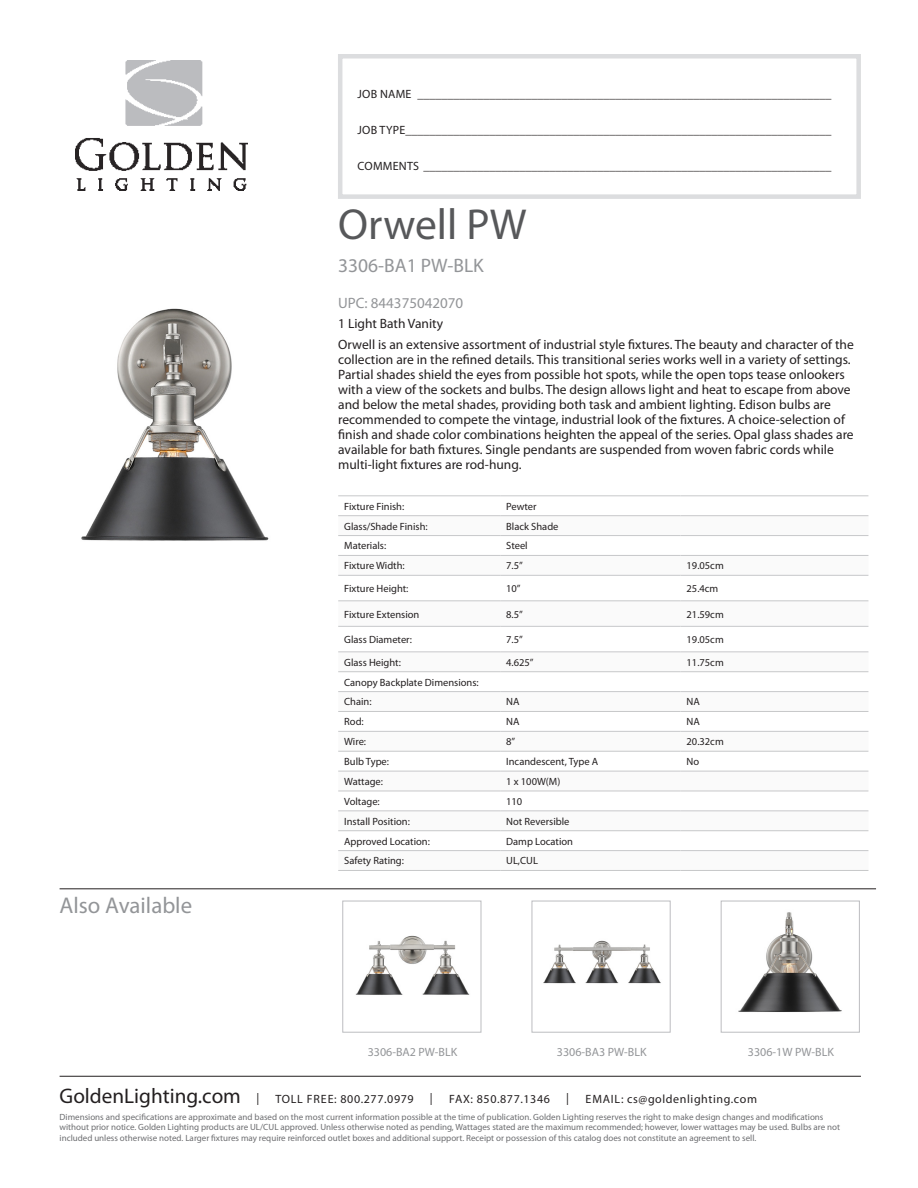
<style>
.page{position:relative;width:918px;height:1188px;background:#fff}
.page>*{position:absolute;margin:0;border:0;box-sizing:border-box;transform-origin:0 0}
.t1{font:43.5px "Myriad Pro";color:#57585a}
.t2{font:22.8px "Myriad Pro";color:#939598}
.t3{font:21.15px "Myriad Pro";color:#231f20}
.t4{font:19.5px "Myriad Pro";color:#939598}
.t5{font:15px "Myriad Pro";color:#939598}
.t6{font:13.5px/15px "Myriad Pro";color:#231f20}
.t7{font:12px "Myriad Pro";letter-spacing:.05em;color:#231f20}
.t8{font:12px "Myriad Pro";letter-spacing:.02em;color:#231f20}
.t9{font:12px "Myriad Pro";color:#939598}
.t10{font:10.5px "Myriad Pro";color:#231f20}
.t11{font:9px/10.5px "Myriad Pro";color:#6c6d70}
</style>
<div class="page">
<div style="left:338px;top:54px;width:523px;height:145px;border:4px solid #dcdddf"></div>
<img style="left:76px;top:61px;width:171px;height:129px">
<img style="left:81px;top:308px;width:188px;height:233px">
<img style="left:355px;top:935px;width:115px;height:60px">
<div style="left:343px;top:901px;width:138px;height:131px;border:1px solid #bcbdc0"></div>
<img style="left:543px;top:940px;width:118px;height:44px">
<div style="left:532px;top:901px;width:138px;height:131px;border:1px solid #bcbdc0"></div>
<img style="left:738px;top:912px;width:104px;height:100px">
<div style="left:721px;top:901px;width:139px;height:131px;border:1px solid #bcbdc0"></div>
<svg style="left:338px;top:516px;width:530px;height:336px"></svg>
<hr style="left:338px;top:515px;width:162px;height:1px;background:#c7c8ca">
<hr style="left:500px;top:515px;width:181px;height:1px;background:#c7c8ca">
<hr style="left:681px;top:515px;width:187px;height:1px;background:#c7c8ca">
<hr style="left:338px;top:535px;width:162px;height:1px;background:#c7c8ca">
<hr style="left:500px;top:535px;width:181px;height:1px;background:#c7c8ca">
<hr style="left:681px;top:535px;width:187px;height:1px;background:#c7c8ca">
<hr style="left:338px;top:555px;width:162px;height:1px;background:#c7c8ca">
<hr style="left:500px;top:555px;width:181px;height:1px;background:#c7c8ca">
<hr style="left:681px;top:555px;width:187px;height:1px;background:#c7c8ca">
<hr style="left:338px;top:575px;width:162px;height:1px;background:#c7c8ca">
<hr style="left:500px;top:575px;width:181px;height:1px;background:#c7c8ca">
<hr style="left:681px;top:575px;width:187px;height:1px;background:#c7c8ca">
<hr style="left:338px;top:601px;width:162px;height:1px;background:#c7c8ca">
<hr style="left:500px;top:601px;width:181px;height:1px;background:#c7c8ca">
<hr style="left:681px;top:601px;width:187px;height:1px;background:#c7c8ca">
<hr style="left:338px;top:626px;width:162px;height:1px;background:#c7c8ca">
<hr style="left:500px;top:626px;width:181px;height:1px;background:#c7c8ca">
<hr style="left:681px;top:626px;width:187px;height:1px;background:#c7c8ca">
<hr style="left:338px;top:652px;width:162px;height:1px;background:#c7c8ca">
<hr style="left:500px;top:652px;width:181px;height:1px;background:#c7c8ca">
<hr style="left:681px;top:652px;width:187px;height:1px;background:#c7c8ca">
<hr style="left:338px;top:671px;width:162px;height:1px;background:#c7c8ca">
<hr style="left:500px;top:671px;width:181px;height:1px;background:#c7c8ca">
<hr style="left:681px;top:671px;width:187px;height:1px;background:#c7c8ca">
<hr style="left:338px;top:691px;width:162px;height:1px;background:#c7c8ca">
<hr style="left:500px;top:691px;width:181px;height:1px;background:#c7c8ca">
<hr style="left:681px;top:691px;width:187px;height:1px;background:#c7c8ca">
<hr style="left:338px;top:711px;width:162px;height:1px;background:#c7c8ca">
<hr style="left:500px;top:711px;width:181px;height:1px;background:#c7c8ca">
<hr style="left:681px;top:711px;width:187px;height:1px;background:#c7c8ca">
<hr style="left:338px;top:731px;width:162px;height:1px;background:#c7c8ca">
<hr style="left:500px;top:731px;width:181px;height:1px;background:#c7c8ca">
<hr style="left:681px;top:731px;width:187px;height:1px;background:#c7c8ca">
<hr style="left:338px;top:751px;width:162px;height:1px;background:#c7c8ca">
<hr style="left:500px;top:751px;width:181px;height:1px;background:#c7c8ca">
<hr style="left:681px;top:751px;width:187px;height:1px;background:#c7c8ca">
<hr style="left:338px;top:771px;width:162px;height:1px;background:#c7c8ca">
<hr style="left:500px;top:771px;width:181px;height:1px;background:#c7c8ca">
<hr style="left:681px;top:771px;width:187px;height:1px;background:#c7c8ca">
<hr style="left:338px;top:791px;width:162px;height:1px;background:#c7c8ca">
<hr style="left:500px;top:791px;width:181px;height:1px;background:#c7c8ca">
<hr style="left:681px;top:791px;width:187px;height:1px;background:#c7c8ca">
<hr style="left:338px;top:811px;width:162px;height:1px;background:#c7c8ca">
<hr style="left:500px;top:811px;width:181px;height:1px;background:#c7c8ca">
<hr style="left:681px;top:811px;width:187px;height:1px;background:#c7c8ca">
<hr style="left:338px;top:830px;width:162px;height:1px;background:#c7c8ca">
<hr style="left:500px;top:830px;width:181px;height:1px;background:#c7c8ca">
<hr style="left:681px;top:830px;width:187px;height:1px;background:#c7c8ca">
<hr style="left:338px;top:850px;width:162px;height:1px;background:#c7c8ca">
<hr style="left:500px;top:850px;width:181px;height:1px;background:#c7c8ca">
<hr style="left:681px;top:850px;width:187px;height:1px;background:#c7c8ca">
<hr style="left:338px;top:870px;width:162px;height:1px;background:#c7c8ca">
<hr style="left:500px;top:870px;width:181px;height:1px;background:#c7c8ca">
<hr style="left:681px;top:870px;width:187px;height:1px;background:#c7c8ca">
<hr style="left:338px;top:496px;width:162px;height:1px;background:#c7c8ca">
<hr style="left:500px;top:496px;width:181px;height:1px;background:#c7c8ca">
<hr style="left:681px;top:496px;width:187px;height:1px;background:#c7c8ca">
<hr style="left:60px;top:889px;width:816px;height:1px;background:#231f20">
<hr style="left:60px;top:1076px;width:801px;height:1px;background:#231f20">
<p class="t7" style="left:358px;top:86px;width:475px">JOB NAME _____________________________________________________________________</p>
<p class="t7" style="left:358px;top:122px;width:475px">JOB TYPE_______________________________________________________________________</p>
<p class="t8" style="left:358px;top:158px;width:475px">COMMENTS ____________________________________________________________________</p>
<p class="t1" style="left:338px;top:198px;width:190px">Orwell PW</p>
<p class="t4" style="left:338px;top:254px;width:147px">3306-BA1 PW-BLK</p>
<p class="t5" style="left:338px;top:294px;width:127px">UPC: 844375042070</p>
<p class="t6" style="left:338px;top:315px;width:106px">1 Light Bath Vanity</p>
<p class="t6" style="left:338px;top:337px;width:517px">Orwell is an extensive assortment of industrial style fixtures. The beauty and character of the collection are in the refined details. This transitional series works well in a variety of settings.<br>Partial shades shield the eyes from possible hot spots, while the open tops tease onlookers with a view of the sockets and bulbs. The design allows light and heat to escape from above and below the metal shades, providing both task and ambient lighting. Edison bulbs are recommended to compete the vintage, industrial look of the fixtures. A choice-selection of finish and shade color combinations heighten the appeal of the series. Opal glass shades are available for bath fixtures. Single pendants are suspended from woven fabric cords while multi-light fixtures are rod-hung.</p>
<p class="t2" style="left:60px;top:892px;width:134px">Also Available</p>
<p class="t10" style="left:344px;top:500px;width:62px">Fixture Finish:</p>
<p class="t10" style="left:506px;top:500px;width:32px">Pewter</p>
<p class="t10" style="left:344px;top:520px;width:85px">Glass/Shade Finish:</p>
<p class="t10" style="left:506px;top:520px;width:54px">Black Shade</p>
<p class="t10" style="left:344px;top:539px;width:44px">Materials:</p>
<p class="t10" style="left:506px;top:539px;width:23px">Steel</p>
<p class="t10" style="left:344px;top:559px;width:62px">Fixture Width:</p>
<p class="t10" style="left:506px;top:559px;width:18px">7.5”</p>
<p class="t10" style="left:687px;top:559px;width:39px">19.05cm</p>
<p class="t10" style="left:344px;top:582px;width:66px">Fixture Height:</p>
<p class="t10" style="left:506px;top:582px;width:16px">10”</p>
<p class="t10" style="left:687px;top:582px;width:33px">25.4cm</p>
<p class="t10" style="left:344px;top:608px;width:77px">Fixture Extension</p>
<p class="t10" style="left:506px;top:608px;width:18px">8.5”</p>
<p class="t10" style="left:687px;top:608px;width:39px">21.59cm</p>
<p class="t10" style="left:344px;top:633px;width:69px">Glass Diameter:</p>
<p class="t10" style="left:506px;top:633px;width:18px">7.5”</p>
<p class="t10" style="left:687px;top:633px;width:39px">19.05cm</p>
<p class="t10" style="left:344px;top:656px;width:58px">Glass Height:</p>
<p class="t10" style="left:506px;top:656px;width:29px">4.625”</p>
<p class="t10" style="left:687px;top:656px;width:39px">11.75cm</p>
<p class="t10" style="left:344px;top:676px;width:136px">Canopy Backplate Dimensions:</p>
<p class="t10" style="left:344px;top:695px;width:29px">Chain:</p>
<p class="t10" style="left:506px;top:695px;width:15px">NA</p>
<p class="t10" style="left:687px;top:695px;width:15px">NA</p>
<p class="t10" style="left:344px;top:715px;width:21px">Rod:</p>
<p class="t10" style="left:506px;top:715px;width:15px">NA</p>
<p class="t10" style="left:687px;top:715px;width:15px">NA</p>
<p class="t10" style="left:344px;top:735px;width:23px">Wire:</p>
<p class="t10" style="left:506px;top:735px;width:11px">8”</p>
<p class="t10" style="left:687px;top:735px;width:39px">20.32cm</p>
<p class="t10" style="left:344px;top:755px;width:46px">Bulb Type:</p>
<p class="t10" style="left:506px;top:755px;width:94px">Incandescent, Type A</p>
<p class="t10" style="left:687px;top:755px;width:14px">No</p>
<p class="t10" style="left:344px;top:775px;width:40px">Wattage:</p>
<p class="t10" style="left:506px;top:775px;width:56px">1 x 100W(M)</p>
<p class="t10" style="left:344px;top:795px;width:37px">Voltage:</p>
<p class="t10" style="left:506px;top:795px;width:18px">110</p>
<p class="t10" style="left:344px;top:815px;width:67px">Install Position:</p>
<p class="t10" style="left:506px;top:815px;width:65px">Not Reversible</p>
<p class="t10" style="left:344px;top:835px;width:87px">Approved Location:</p>
<p class="t10" style="left:506px;top:835px;width:68px">Damp Location</p>
<p class="t10" style="left:344px;top:854px;width:61px">Safety Rating:</p>
<p class="t10" style="left:506px;top:854px;width:33px">UL,CUL</p>
<p class="t9" style="left:368px;top:1045px;width:91px">3306-BA2 PW-BLK</p>
<p class="t9" style="left:557px;top:1045px;width:91px">3306-BA3 PW-BLK</p>
<p class="t9" style="left:748px;top:1045px;width:87px">3306-1W PW-BLK</p>
<p class="t3" style="left:60px;top:1083px;width:183px">GoldenLighting.com</p>
<p class="t7" style="left:257px;top:1091px;width:4px">|</p>
<p class="t7" style="left:275px;top:1092px;width:140px">TOLL FREE: 800.277.0979</p>
<p class="t7" style="left:430px;top:1091px;width:4px">|</p>
<p class="t7" style="left:449px;top:1092px;width:102px">FAX: 850.877.1346</p>
<p class="t7" style="left:566px;top:1091px;width:4px">|</p>
<p class="t7" style="left:586px;top:1092px;width:173px">EMAIL: cs@goldenlighting.com</p>
<p class="t11" style="left:60px;top:1111px;width:782px">Dimensions and specifications are approximate and based on the most current information possible at the time of publication. Golden Lighting reserves the right to make design changes and modifications without prior notice. Golden Lighting products are UL/CUL approved. Unless otherwise noted as pending, Wattages stated are the maximum recommended; however, lower wattages may be used. Bulbs are not included unless otherwise noted. Larger fixtures may require reinforced outlet boxes and additional support. Receipt or possession of this catalog does not constitute an agreement to sell.</p>
</div>
